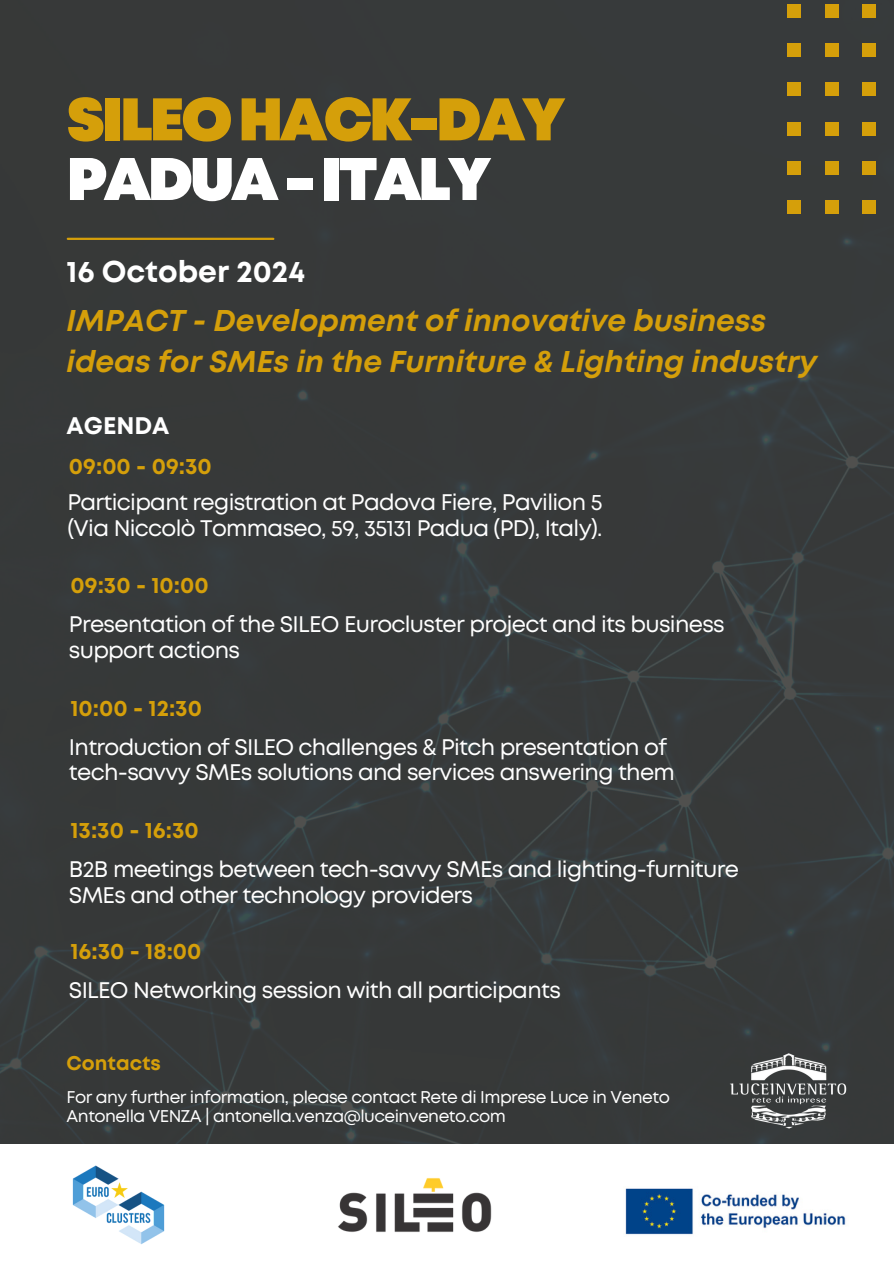
<style>
.page{position:relative;width:894px;height:1264px;background:#fff}
.page>*{position:absolute;margin:0;border:0;box-sizing:border-box;transform-origin:0 0}
.t1{font:900 60px/59.7px "Mont";letter-spacing:-.045em;color:#d59f0a}
.t2{font:italic 700 30px/41.7px "Mont";color:#d59f0a}
.t3{font:700 30px "Mont";color:#fff}
.t4{font:700 24px "Mont";color:#fff}
.t5{font:22.5px/25.8px "Mont";letter-spacing:-.03em;color:#fff}
.t6{font:700 22.5px "Mont";color:#d59f0a}
.t7{font:700 19.8px "Mont";color:#d59f0a}
.t8{font:16.95px "Mont";letter-spacing:-.03em;color:#fff}
.s1{color:#fff}
</style>
<div class="page">
<div style="left:0;top:0;width:893px;height:1263px;background:#3d3d3b"></div>
<div style="left:0;top:1144px;width:893px;height:119px;background:#fff"></div>
<div style="left:862px;top:201px;width:13px;height:13px;background:#d59f0a"></div>
<div style="left:862px;top:161px;width:13px;height:13px;background:#d59f0a"></div>
<div style="left:862px;top:122px;width:13px;height:13px;background:#d59f0a"></div>
<div style="left:862px;top:83px;width:13px;height:13px;background:#d59f0a"></div>
<div style="left:862px;top:43px;width:13px;height:14px;background:#d59f0a"></div>
<div style="left:862px;top:4px;width:13px;height:13px;background:#d59f0a"></div>
<div style="left:825px;top:201px;width:13px;height:13px;background:#d59f0a"></div>
<div style="left:825px;top:161px;width:13px;height:13px;background:#d59f0a"></div>
<div style="left:825px;top:122px;width:13px;height:13px;background:#d59f0a"></div>
<div style="left:825px;top:83px;width:13px;height:13px;background:#d59f0a"></div>
<div style="left:825px;top:43px;width:13px;height:14px;background:#d59f0a"></div>
<div style="left:825px;top:4px;width:13px;height:13px;background:#d59f0a"></div>
<div style="left:787px;top:201px;width:13px;height:13px;background:#d59f0a"></div>
<div style="left:787px;top:161px;width:13px;height:13px;background:#d59f0a"></div>
<div style="left:787px;top:122px;width:13px;height:13px;background:#d59f0a"></div>
<div style="left:787px;top:83px;width:13px;height:13px;background:#d59f0a"></div>
<div style="left:787px;top:43px;width:13px;height:14px;background:#d59f0a"></div>
<div style="left:787px;top:4px;width:13px;height:13px;background:#d59f0a"></div>
<hr style="left:68px;top:238px;width:205px;height:2px;background:#d59f0a">
<img style="left:338px;top:1178px;width:154px;height:54px">
<img style="left:625px;top:1188px;width:221px;height:47px">
<img style="left:72px;top:1165px;width:93px;height:79px">
<img style="left:730px;top:1047px;width:117px;height:82px">
<h4 class="t1" style="left:67px;top:94px;width:500px">SILEOHACK-DAY<br><span class="s1">PADUA-ITALY</span></h4>
<h4 class="t3" style="left:67px;top:260px;width:240px">16 October 2024</h4>
<h5 class="t2" style="left:67px;top:301px;width:751px">IMPACT - Development of innovative business ideas for SMEs in the Furniture &amp; Lighting industry</h5>
<h5 class="t4" style="left:67px;top:416px;width:104px">AGENDA</h5>
<h5 class="t6" style="left:69px;top:458px;width:144px">09:00 - 09:30</h5>
<h4 class="t5" style="left:67px;top:490px;width:536px">Participant registration at Padova Fiere, Pavilion 5 (Via Niccolò Tommaseo, 59, 35131 Padua (PD), Italy).</h4>
<h5 class="t6" style="left:71px;top:577px;width:140px">09:30 - 10:00</h5>
<h4 class="t5" style="left:69px;top:613px;width:657px">Presentation of the SILEO Eurocluster project and its business support actions</h4>
<p class="t6" style="left:70px;top:699px;width:133px">10:00 - 12:30</p>
<h6 class="t5" style="left:69px;top:735px;width:607px">Introduction of SILEO challenges &amp; Pitch presentation of tech-savvy SMEs solutions and services answering them</h6>
<p class="t6" style="left:70px;top:821px;width:130px">13:30 - 16:30</p>
<p class="t5" style="left:69px;top:857px;width:671px">B2B meetings between tech-savvy SMEs and lighting-furniture<br>SMEs and other technology providers</p>
<p class="t6" style="left:70px;top:942px;width:132px">16:30 - 18:00</p>
<p class="t5" style="left:69px;top:978px;width:493px">SILEO Networking session with all participants</p>
<h3 class="t7" style="left:67px;top:1055px;width:96px">Contacts</h3>
<h4 class="t8" style="left:67px;top:1090px;width:604px">For any further information, please contact Rete di Imprese Luce in Veneto</h4>
<h5 class="t8" style="left:67px;top:1109px;width:441px">Antonella VENZA | antonella.venza@luceinveneto.com</h5>
</div>
